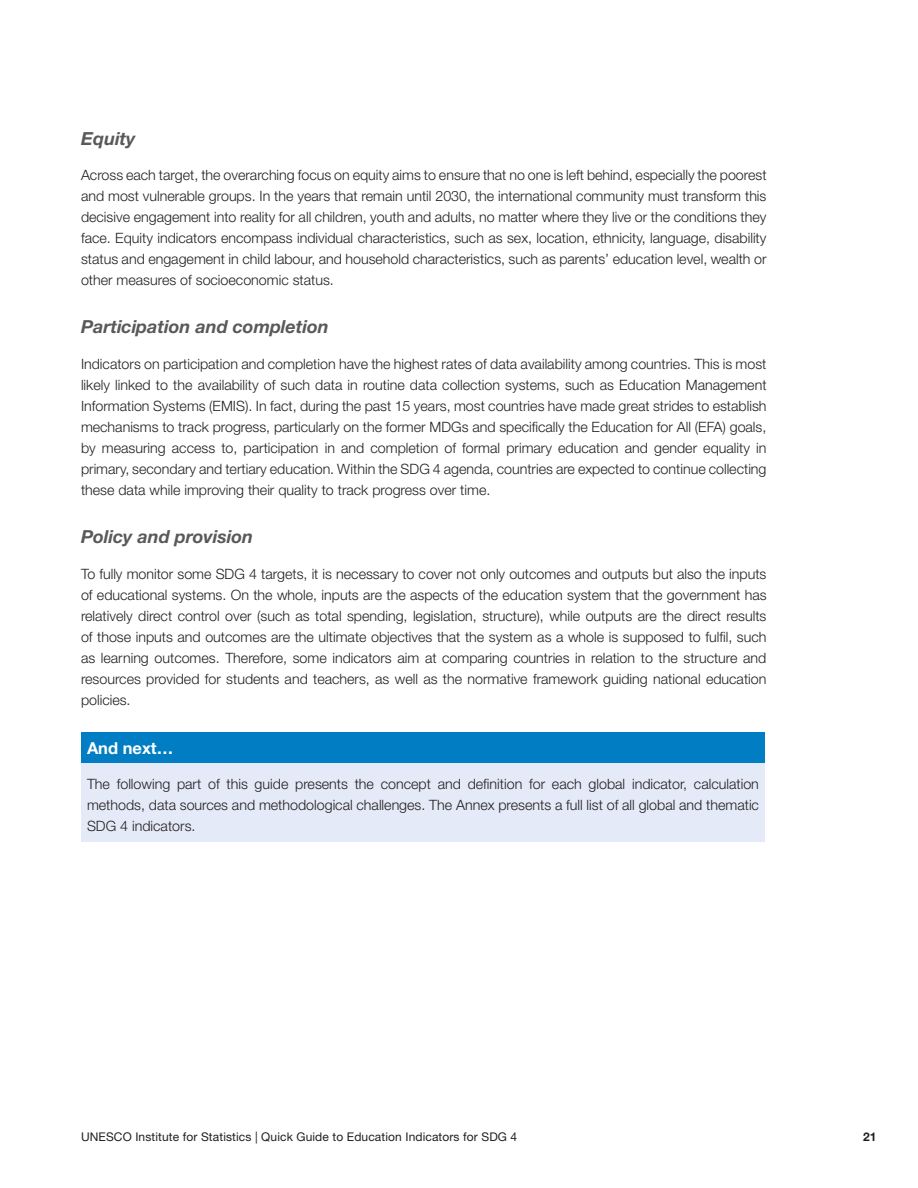
<style>
.page{position:relative;width:918px;height:1188px;background:#fff}
.page>*{position:absolute;margin:0;border:0;box-sizing:border-box;transform-origin:0 0}
.t1{font:italic 700 18px "Helvetica Neue LT Std";color:#58595b}
.t2{font:700 16.5px "Helvetica Neue LT Std";color:#fff}
.t3{font:300 14.25px/21px "Helvetica Neue LT Std";color:#231f20;text-align:justify}
.t4{font:12px "Helvetica Neue LT Std";letter-spacing:.01em;color:#231f20}
.t5{font:700 12px "Helvetica Neue LT Std";color:#231f20}
</style>
<div class="page">
<div style="left:81px;top:732px;width:684px;height:31px;background:#007dc3"></div>
<div style="left:81px;top:763px;width:684px;height:79px;background:#e4eaf7"></div>
<p class="t1" style="left:81px;top:127px;width:56px">Equity</p>
<p class="t3" style="left:81px;top:164px;width:687px">Across each target, the overarching focus on equity aims to ensure that no one is left behind, especially the poorest and most vulnerable groups. In the years that remain until 2030, the international community must transform this decisive engagement into reality for all children, youth and adults, no matter where they live or the conditions they face. Equity indicators encompass individual characteristics, such as sex, location, ethnicity, language, disability status and engagement in child labour, and household characteristics, such as parents’ education level, wealth or other measures of socioeconomic status.</p>
<p class="t1" style="left:81px;top:315px;width:249px">Participation and completion</p>
<p class="t3" style="left:81px;top:353px;width:687px">Indicators on participation and completion have the highest rates of data availability among countries. This is most likely linked to the availability of such data in routine data collection systems, such as Education Management Information Systems (EMIS). In fact, during the past 15 years, most countries have made great strides to establish mechanisms to track progress, particularly on the former MDGs and specifically the Education for All (EFA) goals, by measuring access to, participation in and completion of formal primary education and gender equality in primary, secondary and tertiary education. Within the SDG 4 agenda, countries are expected to continue collecting these data while improving their quality to track progress over time.</p>
<p class="t1" style="left:81px;top:525px;width:174px">Policy and provision</p>
<p class="t3" style="left:81px;top:563px;width:687px">To fully monitor some SDG 4 targets, it is necessary to cover not only outcomes and outputs but also the inputs of educational systems. On the whole, inputs are the aspects of the education system that the government has relatively direct control over (such as total spending, legislation, structure), while outputs are the direct results of those inputs and outcomes are the ultimate objectives that the system as a whole is supposed to fulfil, such as learning outcomes. Therefore, some indicators aim at comparing countries in relation to the structure and resources provided for students and teachers, as well as the normative framework guiding national education policies.</p>
<p class="t2" style="left:87px;top:738px;width:88px">And next…</p>
<p class="t3" style="left:87px;top:773px;width:674px">The following part of this guide presents the concept and definition for each global indicator, calculation methods, data sources and methodological challenges. The Annex presents a full list of all global and thematic SDG 4 indicators.</p>
<p class="t4" style="left:81px;top:1130px;width:438px">UNESCO Institute for Statistics | Quick Guide to Education Indicators for SDG 4</p>
<p class="t5" style="left:863px;top:1129px;width:15px">21</p>
</div>
